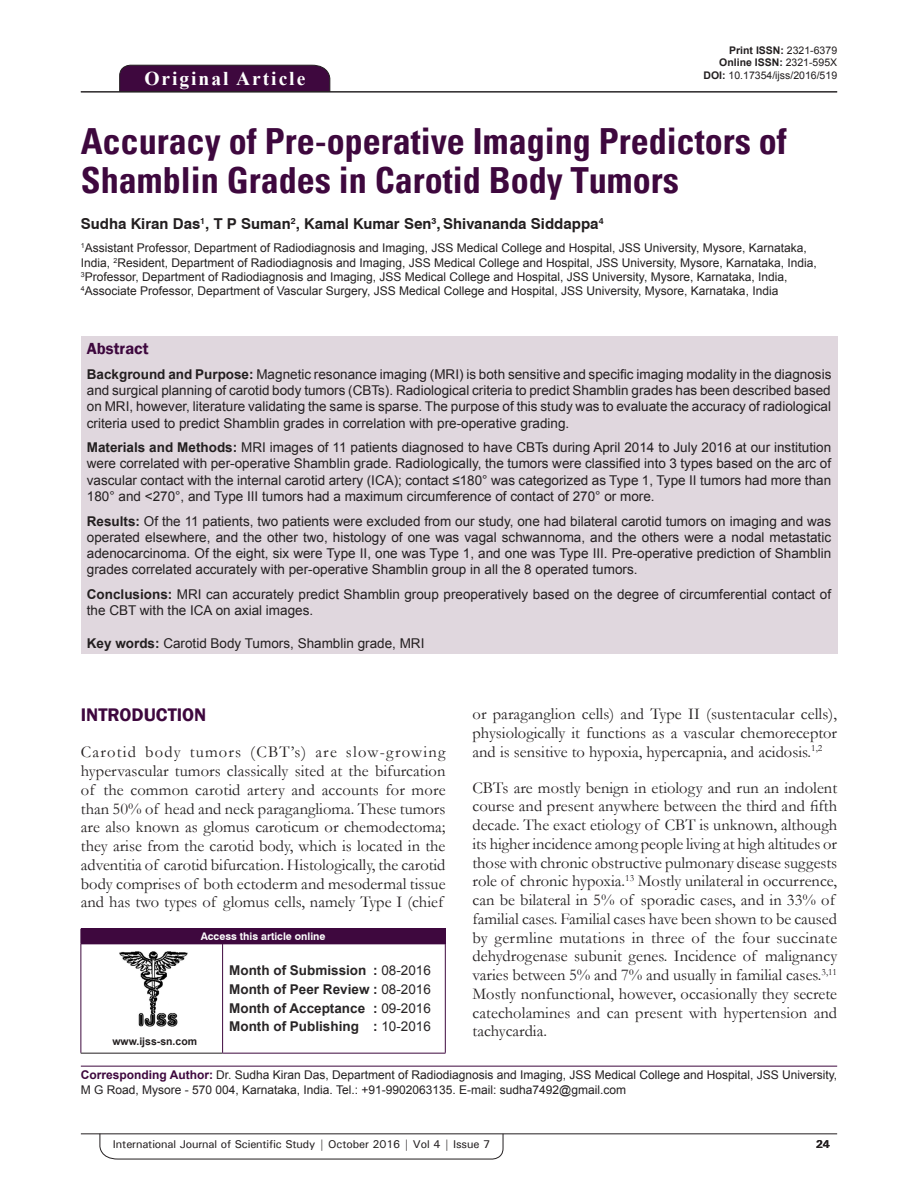
<style>
.page{position:relative;width:918px;height:1188px;background:#fff}
.page>*{position:absolute;margin:0;border:0;box-sizing:border-box;transform-origin:0 0}
.AT{font:700 condensed 36px/39px "Univers";color:#3e083e}
.AH{font:700 19.5px "Times New Roman";letter-spacing:.1em;color:#fff}
.t1{font:600 18.75px "Franklin Gothic";color:#3e083e}
.TX{font:16.5px/18.8px "Garamond";color:#231f20;text-align:justify}
.ABSH{font:600 16.5px "Franklin Gothic";color:#3e083e}
.AU{font:700 15px "Swiss 721 BT";color:#231f20}
.ABS{font:13.5px/16.2px "Arial";color:#231f20;text-align:justify}
.HIS{font:700 13.5px/18.8px "Arial";color:#282526;text-align:justify}
.KWD{font:13.5px "Arial";color:#231f20}
.AFF{font:12px/14.4px "Arial";color:#231f20}
.ADD{font:12px/14.4px "Arial";color:#231f20}
.RF{font:500 11.25px "Univers";letter-spacing:-.01em;color:#231f20}
.t2{font:700 11.25px "Univers";color:#231f20}
.DOI{font:700 10.5px "Arial";color:#231f20}
.DOI-2{font:10.5px "Arial";color:#231f20}
.AAO{font:700 10.5px "Swiss 721 BT";color:#fff}
.Web{font:700 10.5px "Arial";color:#231f20}
.s1{font-weight:400}
.s2{font-weight:700}
.s3{font-weight:700;color:#3e083e}
</style>
<div class="page">
<hr style="left:81px;top:1134px;width:756px;height:1px;background:#231f20">
<svg style="left:100px;top:1133px;width:403px;height:26px"></svg>
<div style="left:119px;top:65px;width:211px;height:26px;background:#3e083e"></div>
<hr style="left:81px;top:91px;width:756px;height:1px;background:#231f20">
<div style="left:81px;top:337px;width:756px;height:317px;background:#e0d7de"></div>
<img style="left:119px;top:951px;width:69px;height:76px">
<div style="left:81px;top:929px;width:364px;height:15px;background:#3e083e"></div>
<svg style="left:445px;top:929px;width:1px;height:15px"></svg>
<hr style="left:81px;top:944px;width:142px;height:1px;background:#3e083e">
<hr style="left:81px;top:944px;width:1px;height:109px;background:#3e083e">
<hr style="left:81px;top:1053px;width:142px;height:1px;background:#231f20">
<hr style="left:223px;top:944px;width:223px;height:1px;background:#3e083e">
<hr style="left:222px;top:944px;width:1px;height:109px;background:#3e083e">
<hr style="left:445px;top:944px;width:1px;height:109px;background:#3e083e">
<hr style="left:223px;top:1053px;width:223px;height:1px;background:#3e083e">
<hr style="left:81px;top:1066px;width:756px;height:1px;background:#3e083e">
<p class="AH" style="left:144px;top:64px;width:162px">Original Article</p>
<p class="DOI" style="left:729px;top:43px;width:109px">Print ISSN: <span class="s1">2321-6379</span></p>
<p class="DOI" style="left:719px;top:56px;width:119px">Online ISSN: <span class="s1">2321-595X</span></p>
<p class="DOI-2" style="left:704px;top:68px;width:135px"><span class="s2">DOI:</span> 10.17354/ijss/2016/519</p>
<p class="AT" style="left:81px;top:122px;width:707px">Accuracy of Pre-operative Imaging Predictors of<br>Shamblin Grades in Carotid Body Tumors</p>
<p class="AU" style="left:81px;top:215px;width:524px">Sudha Kiran Das<sup>1</sup>, T P Suman<sup>2</sup>, Kamal Kumar Sen<sup>3</sup>, Shivananda Siddappa<sup>4</sup></p>
<p class="AFF" style="left:81px;top:241px;width:738px"><sup>1</sup>Assistant Professor, Department of Radiodiagnosis and Imaging, JSS Medical College and Hospital, JSS University, Mysore, Karnataka, India, <sup>2</sup>Resident, Department of Radiodiagnosis and Imaging, JSS Medical College and Hospital, JSS University, Mysore, Karnataka, India, <sup>3</sup>Professor, Department of Radiodiagnosis and Imaging, JSS Medical College and Hospital, JSS University, Mysore, Karnataka, India, <sup>4</sup>Associate Professor, Department of Vascular Surgery, JSS Medical College and Hospital, JSS University, Mysore, Karnataka, India</p>
<p class="ABSH" style="left:87px;top:339px;width:63px">Abstract</p>
<p class="ABS" style="left:87px;top:366px;width:746px"><span class="s2">Background and Purpose:</span> Magnetic resonance imaging (MRI) is both sensitive and specific imaging modality in the diagnosis and surgical planning of carotid body tumors (CBTs). Radiological criteria to predict Shamblin grades has been described based on MRI, however, literature validating the same is sparse. The purpose of this study was to evaluate the accuracy of radiological criteria used to predict Shamblin grades in correlation with pre-operative grading.</p>
<p class="ABS" style="left:87px;top:440px;width:746px"><span class="s2">Materials and Methods:</span> MRI images of 11 patients diagnosed to have CBTs during April 2014 to July 2016 at our institution were correlated with per-operative Shamblin grade. Radiologically, the tumors were classified into 3 types based on the arc of vascular contact with the internal carotid artery (ICA); contact ≤180° was categorized as Type 1, Type II tumors had more than 180° and &lt;270°, and Type III tumors had a maximum circumference of contact of 270° or more.</p>
<p class="ABS" style="left:87px;top:513px;width:746px"><span class="s2">Results:</span> Of the 11 patients, two patients were excluded from our study, one had bilateral carotid tumors on imaging and was operated elsewhere, and the other two, histology of one was vagal schwannoma, and the others were a nodal metastatic adenocarcinoma. Of the eight, six were Type II, one was Type 1, and one was Type III. Pre-operative prediction of Shamblin grades correlated accurately with per-operative Shamblin group in all the 8 operated tumors.</p>
<p class="ABS" style="left:87px;top:586px;width:746px"><span class="s2">Conclusions:</span> MRI can accurately predict Shamblin group preoperatively based on the degree of circumferential contact of the CBT with the ICA on axial images.</p>
<p class="KWD" style="left:87px;top:635px;width:339px"><span class="s2">Key words:</span> Carotid Body Tumors, Shamblin grade, MRI</p>
<p class="TX" style="left:473px;top:704px;width:366px">or paraganglion cells) and Type II (sustentacular cells), physiologically it functions as a vascular chemoreceptor and is sensitive to hypoxia, hypercapnia, and acidosis.<sup>1,2</sup></p>
<p class="TX" style="left:473px;top:778px;width:366px;text-align:left">CBTs are mostly benign in etiology and run an indolent course and present anywhere between the third and fifth decade. The exact etiology of CBT is unknown, although its higher incidence among people living at high altitudes or those with chronic obstructive pulmonary disease suggests role of chronic hypoxia.<sup>13</sup> Mostly unilateral in occurrence, can be bilateral in 5% of sporadic cases, and in 33% of familial cases. Familial cases have been shown to be caused by germline mutations in three of the four succinate dehydrogenase subunit genes. Incidence of malignancy varies between 5% and 7% and usually in familial cases.<sup>3,11<br></sup>Mostly nonfunctional, however, occasionally they secrete catecholamines and can present with hypertension and tachycardia.</p>
<h1 class="t1" style="left:81px;top:704px;width:127px">INTRODUCTION</h1>
<p class="TX" style="left:81px;top:742px;width:366px">Carotid body tumors (CBT’s) are slow-growing hypervascular tumors classically sited at the bifurcation of the common carotid artery and accounts for more than 50% of head and neck paraganglioma. These tumors are also known as glomus caroticum or chemodectoma; they arise from the carotid body, which is located in the adventitia of carotid bifurcation. Histologically, the carotid body comprises of both ectoderm and mesodermal tissue and has two types of glomus cells, namely Type I (chief</p>
<p class="AAO" style="left:201px;top:930px;width:126px">Access this article online</p>
<p class="HIS" style="left:229px;top:962px;width:203px">Month of Submission : <span class="s1">08-2016<br></span>Month of Peer Review : <span class="s1">08-2016<br></span>Month of Acceptance : <span class="s1">09-2016<br></span>Month of Publishing : <span class="s1">10-2016</span></p>
<p class="ADD" style="left:81px;top:1068px;width:758px"><span class="s3">Corresponding Author:</span> Dr. Sudha Kiran Das, Department of Radiodiagnosis and Imaging, JSS Medical College and Hospital, JSS University,<br>M G Road, Mysore - 570 004, Karnataka, India. Tel.: +91-9902063135. E-mail: sudha7492@gmail.com</p>
<p class="Web" style="left:112px;top:1035px;width:86px">www.ijss-sn.com</p>
<p class="RF" style="left:113px;top:1137px;width:379px">International Journal of Scientific Study | October 2016 | Vol 4 | Issue 7</p>
<p class="t2" style="left:816px;top:1137px;width:16px">24</p>
</div>
